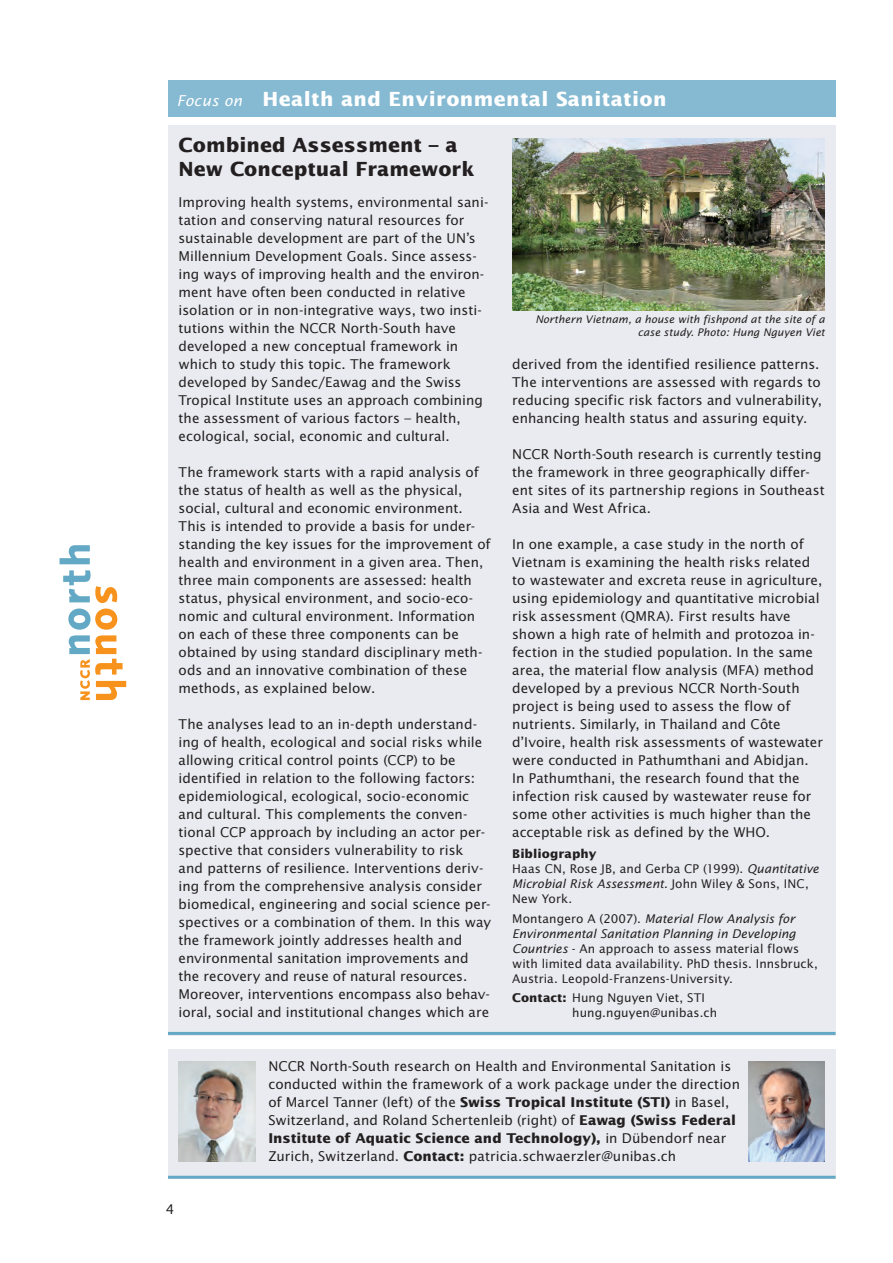
<style>
.page{position:relative;width:893px;height:1263px;background:#fff}
.page>*{position:absolute;margin:0;border:0;box-sizing:border-box;transform-origin:0 0}
.t1{font:700 19.5px/24px "Lucida Sans Std";letter-spacing:.005em;color:#231f20}
.t2{font:700 19.5px "Lucida Sans Std";letter-spacing:.02em;color:#fff}
.t3{font:13.5px/18px "Lucida Sans Std";color:#231f20}
.t4{font:12px/15px "Lucida Sans Std";letter-spacing:.005em;color:#231f20}
.t5{font:italic 10.5px/13.5px "Lucida Sans Std";letter-spacing:.005em;color:#231f20;text-align:right}
.s1{font-weight:400;font-style:italic;font-size:15px}
.s2{font-weight:700}
.s3{font-style:italic}
</style>
<div class="page">
<svg style="left:60px;top:545px;width:30px;height:19px"></svg>
<svg style="left:63px;top:570px;width:63px;height:130px"></svg>
<div style="left:168px;top:125px;width:668px;height:910px;background:#e9ebf0"></div>
<div style="left:168px;top:81px;width:668px;height:36px;background:#86bad2"></div>
<hr style="left:168px;top:1032px;width:668px;height:3px;background:#63a8c4">
<div style="left:168px;top:1050px;width:668px;height:129px;background:#e9ebf0"></div>
<img style="left:748px;top:1061px;width:77px;height:100px">
<img style="left:179px;top:1061px;width:76px;height:100px">
<hr style="left:168px;top:1176px;width:668px;height:3px;background:#63a8c4">
<img style="left:512px;top:138px;width:313px;height:173px">
<h1 class="t2" style="left:177px;top:88px;width:491px"><span class="s1">Focus on</span> Health and Environmental Sanitation</h1>
<h1 class="t1" style="left:179px;top:133px;width:298px">Combined Assessment – a<br>New Conceptual Framework</h1>
<p class="t3" style="left:179px;top:193px;width:311px">Improving health systems, environmental sani&shy;tation and conserving natural resources for sustainable development are part of the UN’s Millennium Development Goals. Since assess&shy;ing ways of improving health and the environ&shy;ment have often been conducted in relative isolation or in non-integrative ways, two insti&shy;tutions within the NCCR North-South have developed a new conceptual framework in which to study this topic. The framework developed by Sandec/Eawag and the Swiss Tropical Institute uses an approach combining the assessment of various factors – health, ecological, social, economic and cultural.</p>
<p class="t3" style="left:179px;top:463px;width:313px">The framework starts with a rapid analysis of the status of health as well as the physical, social, cultural and economic environment.<br>This is intended to provide a basis for under&shy;standing the key issues for the improvement of health and environment in a given area. Then, three main components are assessed: health status, physical environment, and socio-eco&shy;nomic and cultural environment. Information on each of these three components can be obtained by using standard disciplinary meth&shy;ods and an innovative combination of these methods, as explained below.</p>
<p class="t3" style="left:179px;top:715px;width:314px">The analyses lead to an in-depth understand&shy;ing of health, ecological and social risks while allowing critical control points (CCP) to be identified in relation to the following factors: epidemiological, ecological, socio-economic and cultural. This complements the conven&shy;tional CCP approach by including an actor per&shy;spective that considers vulnerability to risk and patterns of resilience. Interventions deriv&shy;ing from the comprehensive analysis consider biomedical, engineering and social science per&shy;spectives or a combination of them. In this way the framework jointly addresses health and environmental sanitation improvements and the recovery and reuse of natural resources.<br>Moreover, interventions encompass also behav&shy;ioral, social and institutional changes which are</p>
<p class="t5" style="left:535px;top:312px;width:291px">Northern Vietnam, a house with fishpond at the site of a case study. Photo: Hung Nguyen Viet</p>
<p class="t3" style="left:512px;top:355px;width:311px">derived from the identified resilience patterns.<br>The interventions are assessed with regards to reducing specific risk factors and vulnerability, enhancing health status and assuring equity.</p>
<p class="t3" style="left:512px;top:445px;width:314px">NCCR North-South research is currently testing the framework in three geographically differ&shy;ent sites of its partnership regions in Southeast Asia and West Africa.</p>
<p class="t3" style="left:512px;top:535px;width:312px">In one example, a case study in the north of Vietnam is examining the health risks related to wastewater and excreta reuse in agriculture, using epidemiology and quantitative microbial risk assessment (QMRA). First results have shown a high rate of helmith and protozoa in&shy;fection in the studied population. In the same area, the material flow analysis (MFA) method developed by a previous NCCR North-South project is being used to assess the flow of nutrients. Similarly, in Thailand and Côte d’Ivoire, health risk assessments of wastewater were conducted in Pathumthani and Abidjan.<br>In Pathumthani, the research found that the infection risk caused by wastewater reuse for some other activities is much higher than the acceptable risk as defined by the WHO.</p>
<p class="t4" style="left:512px;top:847px;width:308px"><span class="s2">Bibliography<br></span>Haas CN, Rose JB, and Gerba CP (1999). <span class="s3">Quantitative<br>Microbial Risk Assessment.</span> John Wiley &amp; Sons, INC,<br>New York.</p>
<p class="t4" style="left:512px;top:911px;width:307px">Montangero A (2007). <span class="s3">Material Flow Analysis for Environmental Sanitation Planning in Developing Countries</span> - An approach to assess material flows with limited data availability. PhD thesis. Innsbruck, Austria. Leopold-Franzens-University.</p>
<p class="t4" style="left:572px;top:990px;width:146px;text-indent:-60px"><span class="s2">Contact:</span> Hung Nguyen Viet, STI hung.nguyen@unibas.ch</p>
<p class="t3" style="left:166px;top:1200px;width:10px">4</p>
<p class="t3" style="left:268px;top:1058px;width:473px">NCCR North-South research on Health and Environmental Sanitation is conducted within the framework of a work package under the direction of Marcel Tanner (left) of the <span class="s2">Swiss Tropical Institute (STI)</span> in Basel, Switzerland, and Roland Schertenleib (right) of <span class="s2">Eawag (Swiss Federal Institute of Aquatic Science and Technology),</span> in Dübendorf near Zurich, Switzerland. <span class="s2">Contact:</span> patricia.schwaerzler@unibas.ch</p>
</div>
